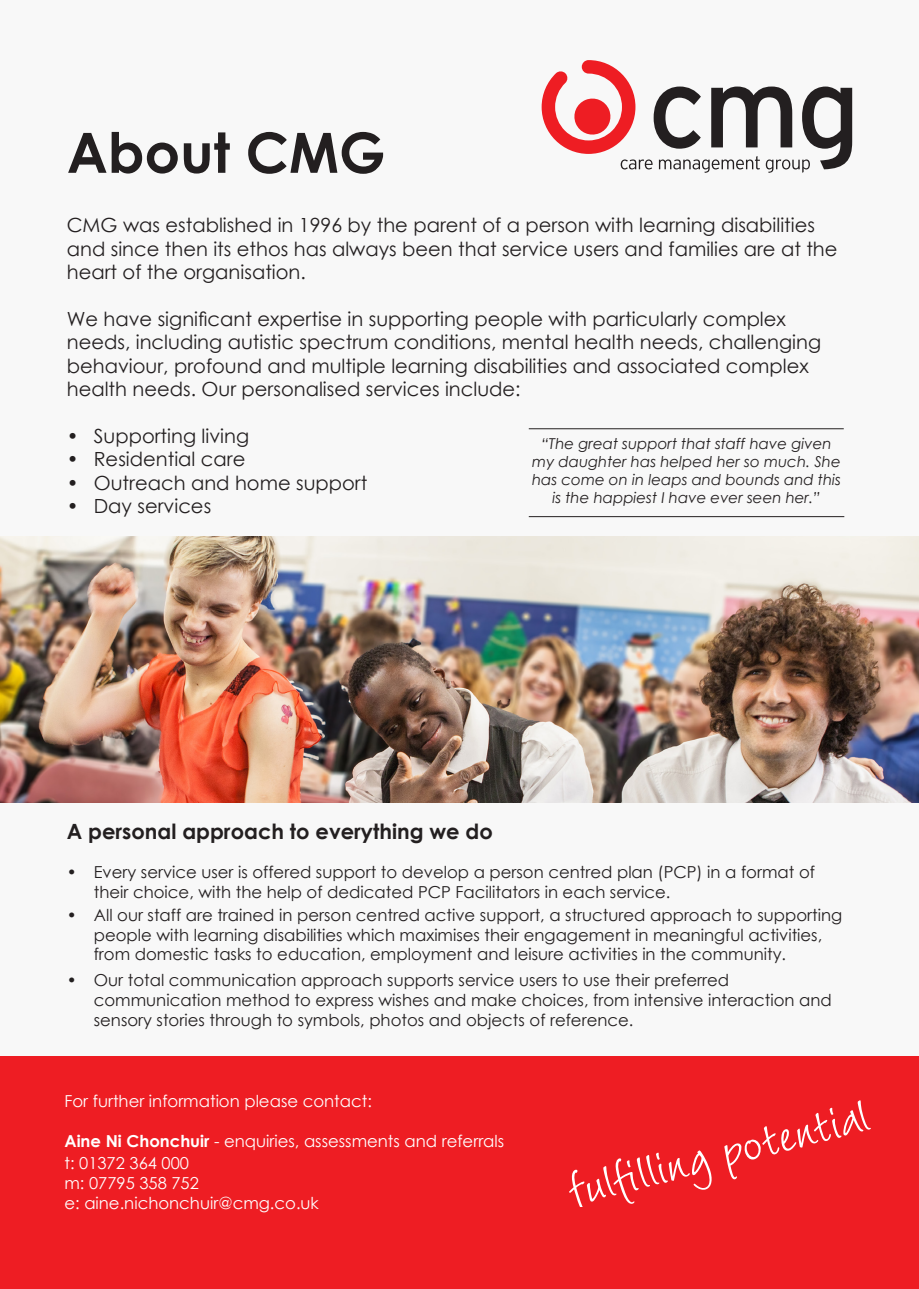
<style>
.page{position:relative;width:919px;height:1289px;background:#fff}
.page>*{position:absolute;margin:0;border:0;box-sizing:border-box;transform-origin:0 0}
.t1{font:700 55.5px "Century Gothic";color:#231f20}
.Main_body_11pt{font:700 21px "Century Gothic";color:#231f20}
.Main_body_11pt-2{font:19.5px/23.4px "Century Gothic";color:#231f20}
.t2{font:16.5px/19.8px "Century Gothic";color:#231f20}
.Main_body_11pt-3{font:16.5px/19.8px "Century Gothic";color:#fff}
.Quotes{font:italic 15px/18px "Century Gothic";color:#231f20;text-align:center}
.s1{font-weight:700}
</style>
<div class="page">
<div style="left:0;top:0;width:918px;height:1288px;background:#f8f8f8"></div>
<div style="left:0;top:1056px;width:918px;height:232px;background:#ee1d23"></div>
<svg style="left:541px;top:60px;width:311px;height:113px"></svg>
<svg style="left:569px;top:1150px;width:143px;height:55px"></svg>
<svg style="left:724px;top:1100px;width:146px;height:79px"></svg>
<hr style="left:528px;top:516px;width:316px;height:1px;background:#231f20">
<hr style="left:528px;top:428px;width:315px;height:1px;background:#231f20">
<img style="left:0;top:536px;width:918px;height:267px">
<p class="t1" style="left:67px;top:110px;width:320px">About CMG</p>
<p class="Main_body_11pt-2" style="left:67px;top:213px;width:772px">CMG was established in 1996 by the parent of a person with learning disabilities and since then its ethos has always been that service users and families are at the heart of the organisation.</p>
<p class="Main_body_11pt-2" style="left:67px;top:307px;width:755px">We have significant expertise in supporting people with particularly complex needs, including autistic spectrum conditions, mental health needs, challenging behaviour, profound and multiple learning disabilities and associated complex health needs. Our personalised services include:</p>
<p class="Main_body_11pt-2" style="left:67px;top:424px;width:184px">• Supporting living</p>
<p class="Main_body_11pt-2" style="left:67px;top:447px;width:180px">• Residential care</p>
<p class="Main_body_11pt-2" style="left:67px;top:471px;width:302px">• Outreach and home support</p>
<p class="Main_body_11pt-2" style="left:67px;top:494px;width:146px">• Day services</p>
<p class="Quotes" style="left:532px;top:434px;width:310px">“The great support that staff have given my daughter has helped her so much. She has come on in leaps and bounds and this is the happiest I have ever seen her.”</p>
<p class="Main_body_11pt" style="left:67px;top:815px;width:427px">A personal approach to everything we do</p>
<p class="t2" style="left:94px;top:862px;width:722px;text-indent:-27px">• Every service user is offered support to develop a person centred plan (PCP) in a format of their choice, with the help of dedicated PCP Facilitators in each service.</p>
<p class="t2" style="left:94px;top:904px;width:749px;text-indent:-27px">• All our staff are trained in person centred active support, a structured approach to supporting people with learning disabilities which maximises their engagement in meaningful activities, from domestic tasks to education, employment and leisure activities in the community.</p>
<p class="t2" style="left:94px;top:970px;width:739px;text-indent:-27px">• Our total communication approach supports service users to use their preferred communication method to express wishes and make choices, from intensive interaction and sensory stories through to symbols, photos and objects of reference.</p>
<p class="Main_body_11pt-3" style="left:64px;top:1090px;width:309px">For further information please contact:</p>
<p class="Main_body_11pt-3" style="left:64px;top:1130px;width:441px"><span class="s1">Aine Ni Chonchuir</span> - enquiries, assessments and referrals</p>
<p class="Main_body_11pt-3" style="left:64px;top:1153px;width:126px">t: 01372 364 000</p>
<p class="Main_body_11pt-3" style="left:64px;top:1172px;width:256px">m: 07795 358 752<br>e: aine.nichonchuir@cmg.co.uk</p>
</div>
